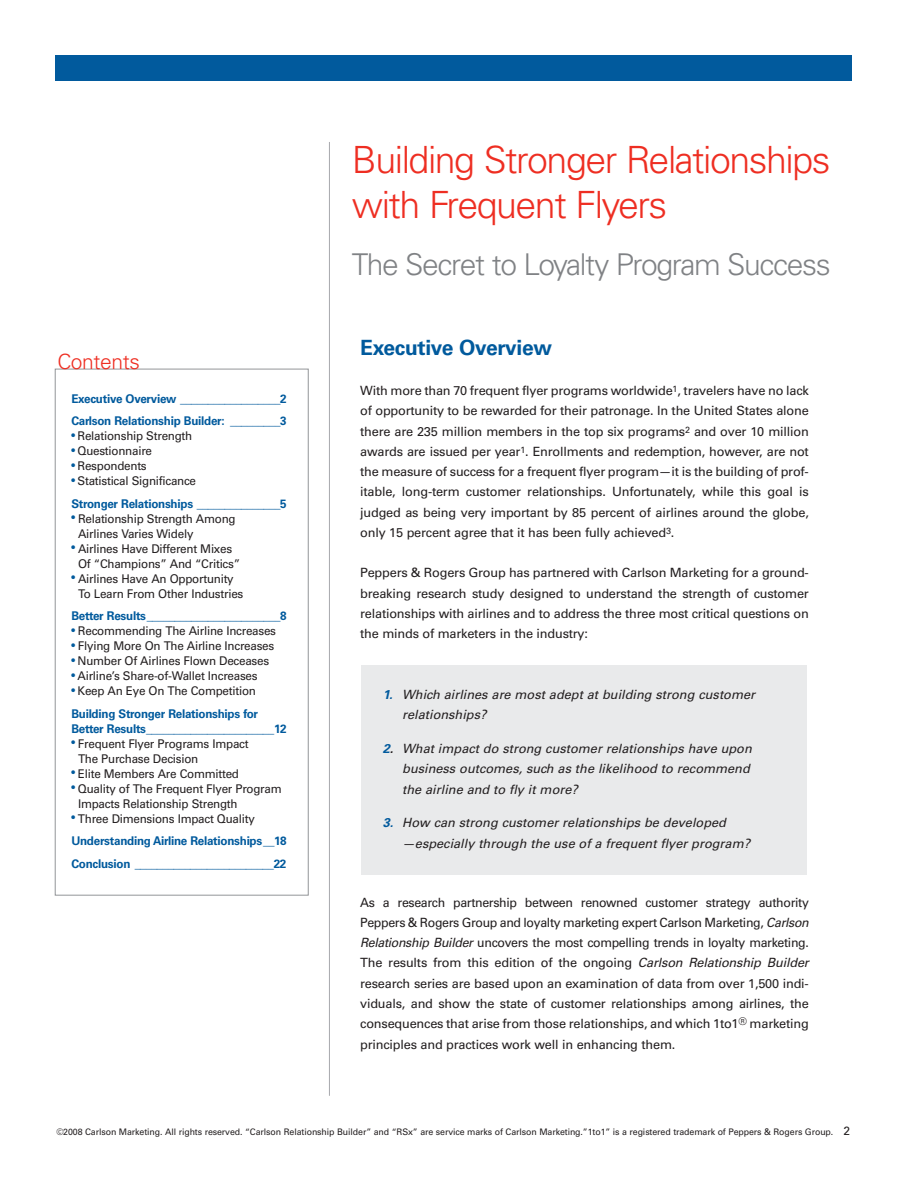
<style>
.page{position:relative;width:920px;height:1192px;background:#fff}
.page>*{position:absolute;margin:0;border:0;box-sizing:border-box;transform-origin:0 0}
.t1{font:300 37.5px/45px "Univers";letter-spacing:-.04em;color:#ee2e22}
.t2{font:300 30px "Univers";letter-spacing:-.045em;color:#808285}
.t3{font:700 21px "Univers";letter-spacing:-.015em;color:#015a9d}
.t4{font:300 21px "Univers";letter-spacing:-.015em;color:#ee2e22}
.t5{font:12.75px/20.2px "Univers";letter-spacing:-.015em;color:#231f20;text-align:justify}
.t6{font:italic 12.75px/20.2px "Univers";color:#231f20}
.t7{font:12px/15px "Univers";letter-spacing:-.02em;color:#231f20}
.t8{font:700 12px/22.5px "Univers";letter-spacing:-.02em;color:#015a9d}
.t9{font:9px "Univers";letter-spacing:-.01em;color:#231f20}
.s1{font-size:10.5px;color:#015a9d}
.s2{font-weight:400;font-size:10.5px}
.s3{font-weight:400;color:#231f20}
.s4{font-weight:700;color:#015a9d}
.s5{font-weight:700}
.s6{font-style:italic}
.s7{font-size:12px}
</style>
<div class="page">
<hr style="left:329px;top:142px;width:1px;height:953px;background:#a8a9ad">
<div style="left:361px;top:665px;width:445px;height:209px;background:#e9eaeb"></div>
<div style="left:55px;top:368px;width:254px;height:527px;border:1px solid #939598"></div>
<div style="left:55px;top:56px;width:796px;height:25px;background:#015a9d"></div>
<h3 class="t4" style="left:57px;top:353px;width:84px">Contents</h3>
<p class="t8" style="left:71px;top:388px;width:217px">Executive Overview __________________2<br>Carlson Relationship Builder: _________3</p>
<p class="t7" style="left:71px;top:429px;width:122px"><span class="s1">•</span> Relationship Strength</p>
<p class="t7" style="left:71px;top:444px;width:82px"><span class="s1">•</span> Questionnaire</p>
<p class="t7" style="left:71px;top:459px;width:77px"><span class="s1">•</span> Respondents</p>
<p class="t8" style="left:71px;top:471px;width:217px"><span class="s2">•</span> <span class="s3">Statistical Significance<br></span>Stronger Relationships _______________5</p>
<p class="t7" style="left:78px;top:512px;width:159px;text-indent:-7px"><span class="s1">•</span> Relationship Strength Among<br>Airlines Varies Widely</p>
<p class="t7" style="left:78px;top:542px;width:164px;text-indent:-7px"><span class="s1">•</span> Airlines Have Different Mixes<br>Of “Champions” And “Critics”</p>
<p class="t7" style="left:78px;top:572px;width:167px;text-indent:-7px"><span class="s1">•</span> Airlines Have An Opportunity<br>To Learn From Other Industries</p>
<p class="t8" style="left:71px;top:606px;width:217px">Better Results________________________8</p>
<p class="t7" style="left:71px;top:624px;width:206px"><span class="s1">•</span> Recommending The Airline Increases</p>
<p class="t7" style="left:71px;top:639px;width:204px"><span class="s1">•</span> Flying More On The Airline Increases</p>
<p class="t7" style="left:71px;top:654px;width:199px"><span class="s1">•</span> Number Of Airlines Flown Deceases</p>
<p class="t7" style="left:71px;top:669px;width:188px"><span class="s1">•</span> Airline’s Share-of-Wallet Increases</p>
<p class="t8" style="left:71px;top:681px;width:188px"><span class="s2">•</span> <span class="s3">Keep An Eye On The Competition<br></span>Building Stronger Relationships for</p>
<p class="t8" style="left:71px;top:718px;width:217px">Better Results_______________________12</p>
<p class="t7" style="left:78px;top:737px;width:172px;text-indent:-7px"><span class="s1">•</span> Frequent Flyer Programs Impact<br>The Purchase Decision</p>
<p class="t7" style="left:71px;top:767px;width:169px"><span class="s1">•</span> Elite Members Are Committed</p>
<p class="t7" style="left:78px;top:782px;width:205px;text-indent:-7px"><span class="s1">•</span> Quality of The Frequent Flyer Program<br>Impacts Relationship Strength</p>
<p class="t8" style="left:71px;top:808px;width:217px"><span class="s2">•</span> <span class="s3">Three Dimensions Impact Quality<br></span>Understanding Airline Relationships__18<br>Conclusion _________________________22</p>
<h1 class="t1" style="left:352px;top:140px;width:480px">Building Stronger Relationships with Frequent Flyers</h1>
<h2 class="t2" style="left:352px;top:253px;width:480px">The Secret to Loyalty Program Success</h2>
<h3 class="t3" style="left:360px;top:339px;width:193px">Executive Overview</h3>
<p class="t5" style="left:360px;top:381px;width:450px">With more than 70 frequent flyer programs worldwide<sup>1</sup>, travelers have no lack of opportunity to be rewarded for their patronage. In the United States alone there are 235 million members in the top six programs<sup>2</sup> and over 10 million awards are issued per year<sup>1</sup>. Enrollments and redemption, however, are not the measure of success for a frequent flyer program—it is the building of prof&shy;itable, long-term customer relationships. Unfortunately, while this goal is judged as being very important by 85 percent of airlines around the globe, only 15 percent agree that it has been fully achieved<sup>3</sup>.</p>
<p class="t5" style="left:360px;top:564px;width:450px">Peppers &amp; Rogers Group has partnered with Carlson Marketing for a ground&shy;breaking research study designed to understand the strength of customer relationships with airlines and to address the three most critical questions on the minds of marketers in the industry:</p>
<p class="t6" style="left:402px;top:685px;width:357px;text-indent:-20px"><span class="s4">1.</span> Which airlines are most adept at building strong customer relationships?</p>
<p class="t6" style="left:402px;top:739px;width:353px;text-indent:-20px"><span class="s4">2</span><span class="s5">.</span> What impact do strong customer relationships have upon business outcomes, such as the likelihood to recommend the airline and to fly it more?</p>
<p class="t6" style="left:402px;top:813px;width:352px;text-indent:-20px"><span class="s4">3.</span> How can strong customer relationships be developed —especially through the use of a frequent flyer program?</p>
<p class="t5" style="left:360px;top:893px;width:452px;text-align:left">As a research partnership between renowned customer strategy authority Peppers &amp; Rogers Group and loyalty marketing expert Carlson Marketing, <span class="s6">Carlson Relationship Builder</span> uncovers the most compelling trends in loyalty marketing.<br>The results from this edition of the ongoing <span class="s6">Carlson Relationship Builder </span>research series are based upon an examination of data from over 1,500 indi&shy;viduals, and show the state of customer relationships among airlines, the consequences that arise from those relationships, and which 1to1<sup>®</sup> marketing principles and practices work well in enhancing them.</p>
<p class="t9" style="left:56px;top:1128px;width:795px">©2008 Carlson Marketing. All rights reserved. “Carlson Relationship Builder” and “RSx” are service marks of Carlson Marketing.”1to1” is a registered trademark of Peppers &amp; Rogers Group. <span class="s7">2</span></p>
</div>
